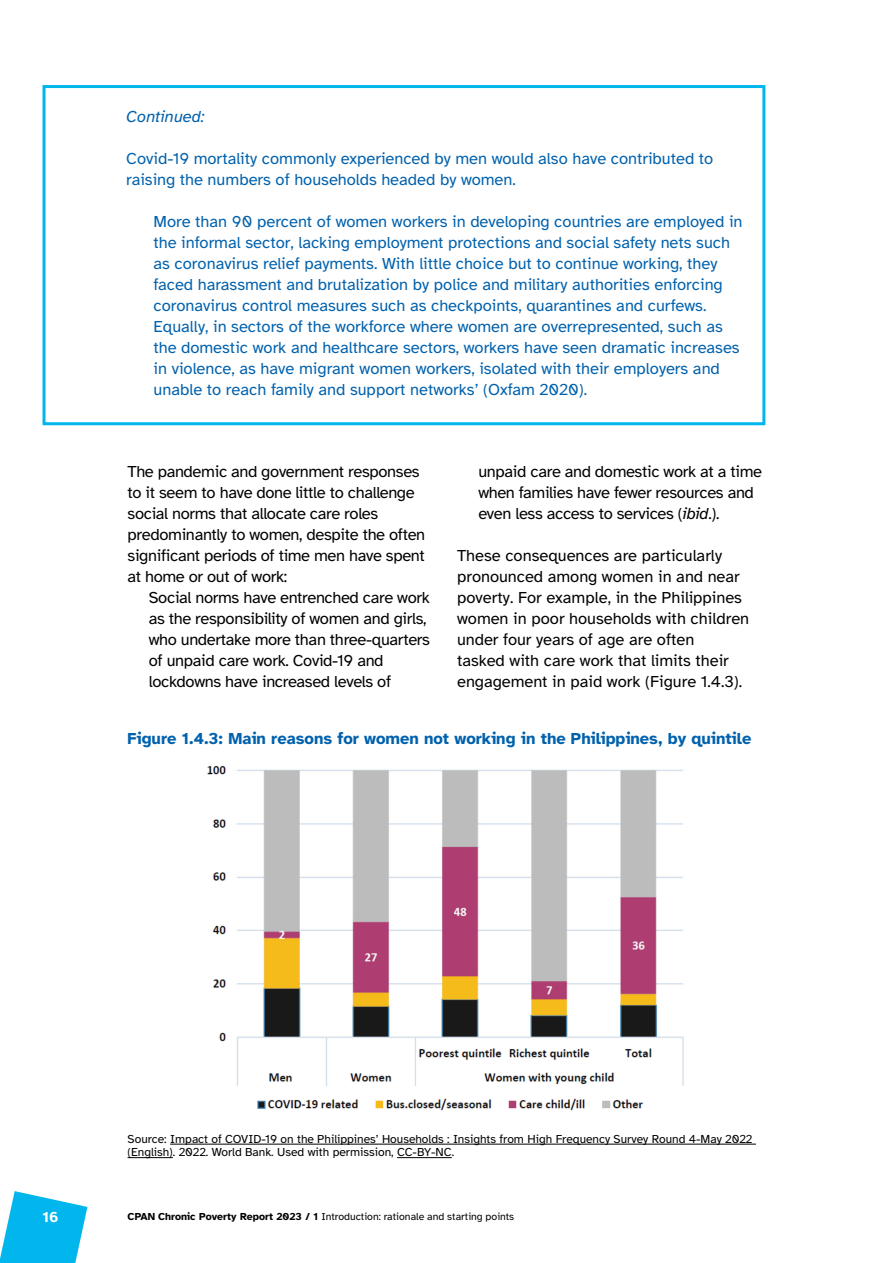
<style>
.page{position:relative;width:893px;height:1263px;background:#fff}
.page>*{position:absolute;margin:0;border:0;box-sizing:border-box;transform-origin:0 0}
.t1{font:16.5px/21px "Atkinson Hyperlegible";color:#0061ad}
.t2{font:16.5px/21px "Atkinson Hyperlegible";letter-spacing:-.02em;color:#000}
.t3{font:16.5px/21px "Atkinson Hyperlegible";color:#000}
.t4{font:700 16.5px "Atkinson Hyperlegible";color:#0061ad}
.t5{font:italic 16.5px "Atkinson Hyperlegible";color:#0061ad}
.t6{font:700 15px "Atkinson Hyperlegible";color:#fff}
.t7{font:12px/13.5px "Atkinson Hyperlegible";color:#000}
.t8{font:10.5px "Atkinson Hyperlegible";color:#000}
.s1{font-style:italic}
.s2{font-weight:700}
</style>
<div class="page">
<svg style="left:0;top:1191px;width:87px;height:72px"></svg>
<div style="left:43px;top:85px;width:722px;height:340px;border:3px solid #00b6ed"></div>
<img style="left:207px;top:765px;width:477px;height:346px">
<hr style="left:170px;top:1144px;width:586px;height:1px;background:#000">
<hr style="left:128px;top:1157px;width:45px;height:1px;background:#000">
<hr style="left:397px;top:1157px;width:55px;height:1px;background:#000">
<p class="t5" style="left:126px;top:108px;width:80px">Continued:</p>
<p class="t1" style="left:126px;top:148px;width:589px">Covid-19 mortality commonly experienced by men would also have contributed to raising the numbers of households headed by women.</p>
<p class="t1" style="left:154px;top:211px;width:591px">More than 90 percent of women workers in developing countries are employed in the informal sector, lacking employment protections and social safety nets such as coronavirus relief payments. With little choice but to continue working, they faced harassment and brutalization by police and military authorities enforcing coronavirus control measures such as checkpoints, quarantines and curfews.<br>Equally, in sectors of the workforce where women are overrepresented, such as the domestic work and healthcare sectors, workers have seen dramatic increases in violence, as have migrant women workers, isolated with their employers and unable to reach family and support networks’ (Oxfam 2020).</p>
<p class="t2" style="left:128px;top:462px;width:299px">The pandemic and government responses to it seem to have done little to challenge social norms that allocate care roles predominantly to women, despite the often significant periods of time men have spent at home or out of work:</p>
<p class="t2" style="left:149px;top:588px;width:283px">Social norms have entrenched care work as the responsibility of women and girls, who undertake more than three-quarters of unpaid care work. Covid-19 and lockdowns have increased levels of</p>
<p class="t2" style="left:478px;top:462px;width:285px">unpaid care and domestic work at a time when families have fewer resources and even less access to services (<span class="s1">ibid</span>.).</p>
<p class="t3" style="left:457px;top:546px;width:294px">These consequences are particularly pronounced among women in and near poverty. For example, in the Philippines women in poor households with children under four years of age are often<br>tasked with care work that limits their engagement in paid work (Figure 1.4.3).</p>
<p class="t4" style="left:128px;top:728px;width:625px">Figure 1.4.3: Main reasons for women not working in the Philippines, by quintile</p>
<p class="t7" style="left:128px;top:1132px;width:626px">Source: Impact of COVID-19 on the Philippines’ Households : Insights from High Frequency Survey Round 4-May 2022 (English). 2022. World Bank. Used with permission, CC-BY-NC.</p>
<p class="t6" style="left:43px;top:1208px;width:18px">16</p>
<p class="t8" style="left:128px;top:1211px;width:388px"><span class="s2">CPAN Chronic Poverty Report 2023 / 1</span> Introduction: rationale and starting points</p>
</div>
